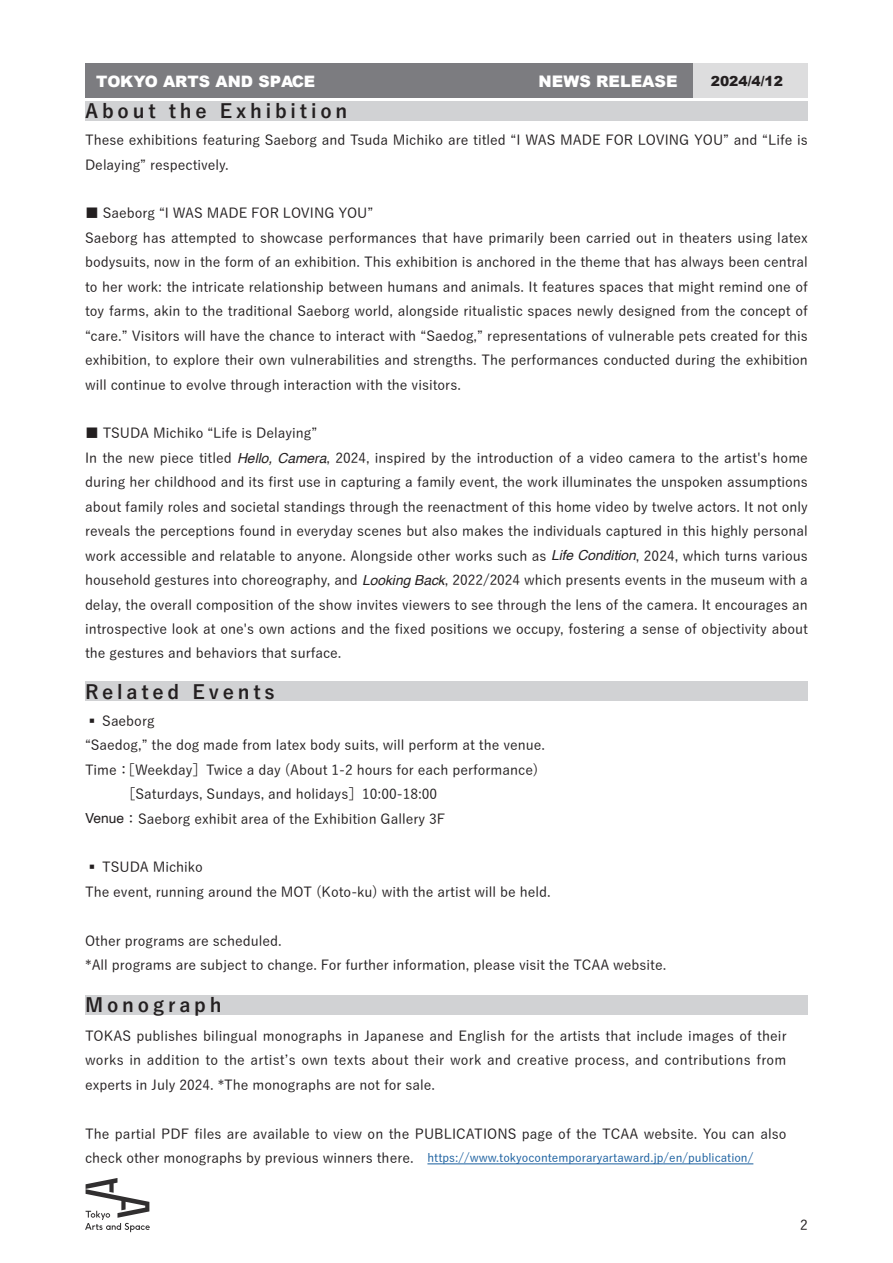
<style>
.page{position:relative;width:893px;height:1263px;background:#fff}
.page>*{position:absolute;margin:0;border:0;box-sizing:border-box;transform-origin:0 0}
.t1{font:700 19.2px "Yu Go";letter-spacing:.2em;color:#231f20}
.t2{font:900 15.9px "Arial";color:#fff}
.t3{font:900 15.75px "Arial";color:#fff}
.t4{font:500 13.8px/24.5px "Yu Go";color:#231f20}
.t5{font:900 13.8px "Arial";color:#231f20}
.t6{font:500 11.7px "Yu Go";color:#175d9e}
.s1{font-family:"Helvetica";font-weight:400;font-style:italic}
.s2{font-family:"Helvetica";font-weight:400}
.s3{font-size:13.8px;color:#231f20}
</style>
<div class="page">
<div style="left:85px;top:64px;width:608px;height:34px;background:#7c7c80"></div>
<div style="left:693px;top:64px;width:115px;height:34px;background:#ddddde"></div>
<svg style="left:85px;top:1178px;width:65px;height:54px"></svg>
<div style="left:85px;top:101px;width:723px;height:19px;background:#d1d2d4"></div>
<div style="left:85px;top:682px;width:723px;height:19px;background:#d1d2d4"></div>
<div style="left:85px;top:995px;width:723px;height:19px;background:#d1d2d4"></div>
<hr style="left:427px;top:1163px;width:326px;height:1px;background:#175d9e">
<p class="t2" style="left:539px;top:70px;width:141px">NEWS RELEASE</p>
<p class="t3" style="left:96px;top:70px;width:221px">TOKYO ARTS AND SPACE</p>
<p class="t5" style="left:711px;top:71px;width:74px">2024/4/12</p>
<h1 class="t1" style="left:85px;top:100px;width:264px">About the Exhibition</h1>
<p class="t4" style="left:85px;top:126px;width:724px">These exhibitions featuring Saeborg and Tsuda Michiko are titled “I WAS MADE FOR LOVING YOU” and “Life is<br>Delaying” respectively.</p>
<p class="t4" style="left:85px;top:199px;width:724px">■ Saeborg “I WAS MADE FOR LOVING YOU”<br>Saeborg has attempted to showcase performances that have primarily been carried out in theaters using latex bodysuits, now in the form of an exhibition. This exhibition is anchored in the theme that has always been central to her work: the intricate relationship between humans and animals. It features spaces that might remind one of toy farms, akin to the traditional Saeborg world, alongside ritualistic spaces newly designed from the concept of “care.” Visitors will have the chance to interact with “Saedog,” representations of vulnerable pets created for this exhibition, to explore their own vulnerabilities and strengths. The performances conducted during the exhibition will continue to evolve through interaction with the visitors.</p>
<p class="t4" style="left:85px;top:419px;width:724px">■ TSUDA Michiko “Life is Delaying”<br>In the new piece titled <span class="s1">Hello, Camera</span>, 2024, inspired by the introduction of a video camera to the artist's home during her childhood and its first use in capturing a family event, the work illuminates the unspoken assumptions about family roles and societal standings through the reenactment of this home video by twelve actors. It not only reveals the perceptions found in everyday scenes but also makes the individuals captured in this highly personal work accessible and relatable to anyone. Alongside other works such as <span class="s1">Life Condition</span>, 2024, which turns various household gestures into choreography, and <span class="s1">Looking Back</span>, 2022/2024 which presents events in the museum with a delay, the overall composition of the show invites viewers to see through the lens of the camera. It encourages an introspective look at one's own actions and the fixed positions we occupy, fostering a sense of objectivity about the gestures and behaviors that surface.</p>
<h1 class="t1" style="left:85px;top:681px;width:191px">Related Events</h1>
<p class="t4" style="left:85px;top:707px;width:71px">▪️ Saeborg</p>
<p class="t4" style="left:85px;top:731px;width:461px">“Saedog,” the dog made from latex body suits, will perform at the venue.</p>
<p class="t4" style="left:85px;top:756px;width:455px">Time：［Weekday］Twice a day (About 1-2 hours for each performance)</p>
<p class="t4" style="left:122px;top:780px;width:317px">［Saturdays, Sundays, and holidays］10:00-18:00</p>
<p class="t4" style="left:85px;top:804px;width:362px"><span class="s2">Venue</span>：Saeborg exhibit area of the Exhibition Gallery 3F</p>
<p class="t4" style="left:85px;top:853px;width:467px">▪️ TSUDA Michiko<br>The event, running around the MOT (Koto-ku) with the artist will be held.</p>
<p class="t4" style="left:85px;top:927px;width:583px">Other programs are scheduled.<br>*All programs are subject to change. For further information, please visit the TCAA website.</p>
<h1 class="t1" style="left:85px;top:994px;width:138px">Monograph</h1>
<p class="t4" style="left:85px;top:1022px;width:703px;text-align:justify">TOKAS publishes bilingual monographs in Japanese and English for the artists that include images of their works in addition to the artist’s own texts about their work and creative process, and contributions from experts in July 2024. *The monographs are not for sale.</p>
<p class="t4" style="left:85px;top:1119px;width:703px">The partial PDF files are available to view on the PUBLICATIONS page of the TCAA website. You can also</p>
<p class="t6" style="left:85px;top:1147px;width:670px"><span class="s3">check other monographs by previous winners there.　</span>https://www.tokyocontemporaryartaward.jp/en/publication/</p>
<p class="t4" style="left:800px;top:1210px;width:9px">2</p>
</div>
